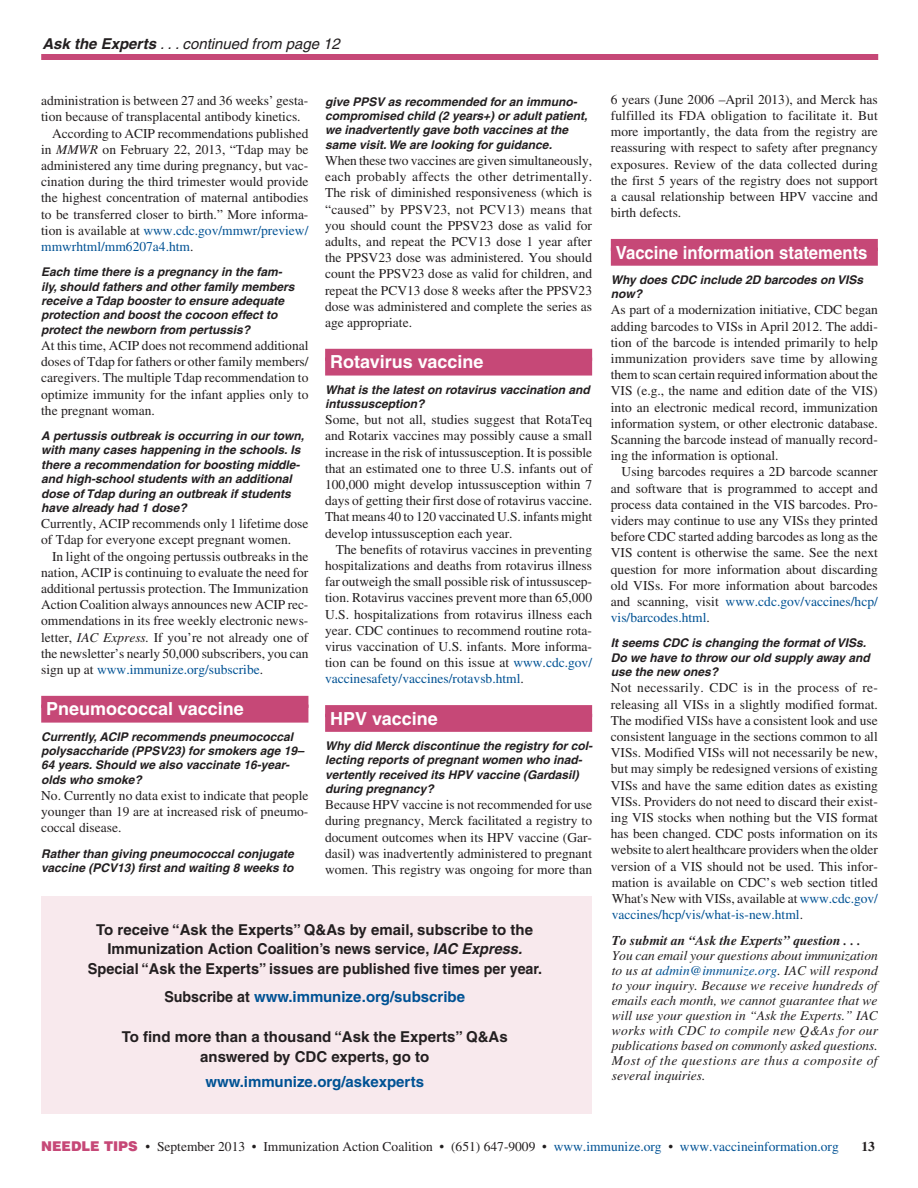
<style>
.page{position:relative;width:918px;height:1188px;background:#fff}
.page>*{position:absolute;margin:0;border:0;box-sizing:border-box;transform-origin:0 0}
.Vaccine_Highlights_s{font:700 18px "Helvetica";color:#fff}
.Vaccine_Highlights_s-2{font:700 18px "Helvetica";color:#fff;scale:.93 1}
.Question{font:700 15px/19.5px "Helvetica";color:#231f20;text-align:center}
.Question-2{font:700 15px "Helvetica";color:#005294}
.Header_left{font:italic 15px "Helvetica";color:#231f20}
.Answer{font:13.5px/16.2px "Times";color:#231f20;text-align:justify}
.body_indent__no_spac{font:13.5px/16.2px "Times";color:#231f20;text-align:justify}
.Italic_Note{font:italic 13.5px/15px "Times";letter-spacing:.035em;color:#231f20;text-align:justify}
.bulleted_text{font:italic 700 13.5px "Times";color:#231f20}
.t1{font:700 13.5px "Times";color:#231f20}
.Question-3{font:italic 700 12px/14.4px "Helvetica";color:#231f20}
.s1{font-weight:700}
.s2{font-style:italic}
.s3{color:#005294}
.s4{color:#231f20}
.s5{font-family:"Swiss 721 BT";font-weight:900;color:#c64877}
</style>
<div class="page">
<div style="left:41px;top:54px;width:837px;height:6px;background:#c64877"></div>
<div style="left:41px;top:696px;width:267px;height:12px;background:#c64877"></div>
<div style="left:41px;top:705px;width:267px;height:18px;background:#c64877"></div>
<div style="left:325px;top:349px;width:267px;height:12px;background:#c64877"></div>
<div style="left:325px;top:358px;width:267px;height:18px;background:#c64877"></div>
<div style="left:325px;top:705px;width:267px;height:12px;background:#c64877"></div>
<div style="left:325px;top:714px;width:267px;height:18px;background:#c64877"></div>
<div style="left:611px;top:239px;width:267px;height:12px;background:#c64877"></div>
<div style="left:611px;top:248px;width:267px;height:18px;background:#c64877"></div>
<div style="left:41px;top:896px;width:551px;height:217px;background:#f8e9ed"></div>
<p class="Header_left" style="left:42px;top:35px;width:299px"><span class="s1">Ask the Experts</span> . . . continued from page 12</p>
<p class="Answer" style="left:41px;top:93px;width:269px">administration is between 27 and 36 weeks’ gesta&shy;tion because of transplacental antibody kinetics.</p>
<p class="body_indent__no_spac" style="left:41px;top:125px;width:269px;text-indent:11px">According to ACIP recommendations published in <span class="s2">MMWR</span> on February 22, 2013, “Tdap may be administered any time during pregnancy, but vac&shy;cination during the third trimester would provide the highest concentration of maternal antibodies to be transferred closer to birth.” More informa&shy;tion is available at <span class="s3">www.cdc.gov/mmwr/preview/ mmwrhtml/mm6207a4.htm</span>.</p>
<p class="Question-3" style="left:41px;top:265px;width:255px">Each time there is a pregnancy in the fam&shy;ily, should fathers and other family members receive a Tdap booster to ensure adequate protection and boost the cocoon effect to protect the newborn from pertussis?</p>
<p class="Answer" style="left:41px;top:337px;width:269px">At this time, ACIP does not recommend additional doses of Tdap for fathers or other family members/ caregivers. The multiple Tdap recommendation to optimize immunity for the infant applies only to the pregnant woman.</p>
<p class="Question-3" style="left:41px;top:428px;width:264px">A pertussis outbreak is occurring in our town, with many cases happening in the schools. Is there a recommendation for boosting middle&shy;and high-school students with an additional dose of Tdap during an outbreak if students have already had 1 dose?</p>
<p class="Answer" style="left:41px;top:516px;width:269px">Currently, ACIP recommends only 1 lifetime dose of Tdap for everyone except pregnant women.</p>
<p class="body_indent__no_spac" style="left:41px;top:548px;width:269px;text-indent:11px">In light of the ongoing pertussis outbreaks in the nation, ACIP is continuing to evaluate the need for additional pertussis protection. The Immunization Action Coalition always announces new ACIP rec&shy;ommendations in its free weekly electronic news&shy;letter, <span class="s2">IAC Express.</span> If you’re not already one of the newsletter’s nearly 50,000 subscribers, you can sign up at <span class="s3">www.immunize.org/subscribe</span>.</p>
<p class="Vaccine_Highlights_s" style="left:46px;top:698px;width:199px">Pneumococcal vaccine</p>
<p class="Question-3" style="left:41px;top:729px;width:264px">Currently, ACIP recommends pneumococcal polysaccharide (PPSV23) for smokers age 19– 64 years. Should we also vaccinate 16-year&shy;olds who smoke?</p>
<p class="Answer" style="left:41px;top:787px;width:269px">No. Currently no data exist to indicate that people younger than 19 are at increased risk of pneumo&shy;coccal disease.</p>
<p class="Question-3" style="left:41px;top:846px;width:254px">Rather than giving pneumococcal conjugate vaccine (PCV13) first and waiting 8 weeks to</p>
<p class="Question-3" style="left:325px;top:94px;width:264px">give PPSV as recommended for an immuno&shy;compromised child (2 years+) or adult patient, we inadvertently gave both vaccines at the same visit. We are looking for guidance.</p>
<p class="Answer" style="left:325px;top:152px;width:269px">When these two vaccines are given simultaneously, each probably affects the other detrimentally.<br>The risk of diminished responsiveness (which is “caused” by PPSV23, not PCV13) means that you should count the PPSV23 dose as valid for adults, and repeat the PCV13 dose 1 year after the PPSV23 dose was administered. You should count the PPSV23 dose as valid for children, and repeat the PCV13 dose 8 weeks after the PPSV23 dose was administered and complete the series as age appropriate.</p>
<p class="Vaccine_Highlights_s" style="left:330px;top:351px;width:155px">Rotavirus vaccine</p>
<p class="Question-3" style="left:325px;top:382px;width:266px">What is the latest on rotavirus vaccination and intussusception?</p>
<p class="Answer" style="left:325px;top:411px;width:269px">Some, but not all, studies suggest that RotaTeq and Rotarix vaccines may possibly cause a small increase in the risk of intussusception. It is possible that an estimated one to three U.S. infants out of 100,000 might develop intussusception within 7 days of getting their first dose of rotavirus vaccine.<br>That means 40 to 120 vaccinated U.S. infants might develop intussusception each year.</p>
<p class="body_indent__no_spac" style="left:325px;top:541px;width:269px;text-indent:11px">The benefits of rotavirus vaccines in preventing hospitalizations and deaths from rotavirus illness far outweigh the small possible risk of intussuscep&shy;tion. Rotavirus vaccines prevent more than 65,000<br>U.S. hospitalizations from rotavirus illness each year. CDC continues to recommend routine rota&shy;virus vaccination of U.S. infants. More informa&shy;tion can be found on this issue at <span class="s3">www.cdc.gov/ vaccinesafety/vaccines/rotavsb.html</span>.</p>
<p class="Vaccine_Highlights_s" style="left:330px;top:707px;width:109px">HPV vaccine</p>
<p class="Question-3" style="left:325px;top:738px;width:269px">Why did Merck discontinue the registry for col&shy;lecting reports of pregnant women who inad&shy;vertently received its HPV vaccine (Gardasil) during pregnancy?</p>
<p class="Answer" style="left:325px;top:797px;width:269px">Because HPV vaccine is not recommended for use during pregnancy, Merck facilitated a registry to document outcomes when its HPV vaccine (Gar&shy;dasil) was inadvertently administered to pregnant women. This registry was ongoing for more than</p>
<p class="Question" style="left:88px;top:919px;width:456px">To receive “Ask the Experts” Q&amp;As by email, subscribe to the<br>Immunization Action Coalition’s news service, <span class="s2">IAC Express.<br></span>Special “Ask the Experts” issues are published five times per year.</p>
<p class="Question-2" style="left:164px;top:988px;width:302px"><span class="s4">Subscribe at</span> www.immunize.org/subscribe</p>
<p class="Question" style="left:122px;top:1027px;width:387px">To find more than a thousand “Ask the Experts” Q&amp;As answered by CDC experts, go to</p>
<p class="Question-2" style="left:205px;top:1073px;width:220px">www.immunize.org/askexperts</p>
<p class="Answer" style="left:611px;top:91px;width:269px">6 years (June 2006 –April 2013), and Merck has fulfilled its FDA obligation to facilitate it. But more importantly, the data from the registry are reassuring with respect to safety after pregnancy exposures. Review of the data collected during the first 5 years of the registry does not support a causal relationship between HPV vaccine and birth defects.</p>
<p class="Vaccine_Highlights_s-2" style="left:616px;top:241px;width:272px">Vaccine information statements</p>
<p class="Question-3" style="left:611px;top:272px;width:254px">Why does CDC include 2D barcodes on VISs now?</p>
<p class="Answer" style="left:611px;top:302px;width:269px">As part of a modernization initiative, CDC began adding barcodes to VISs in April 2012. The addi&shy;tion of the barcode is intended primarily to help immunization providers save time by allowing them to scan certain required information about the VIS (e.g., the name and edition date of the VIS) into an electronic medical record, immunization information system, or other electronic database.<br>Scanning the barcode instead of manually record&shy;ing the information is optional.</p>
<p class="body_indent__no_spac" style="left:611px;top:464px;width:269px;text-indent:11px">Using barcodes requires a 2D barcode scanner and software that is programmed to accept and process data contained in the VIS barcodes. Pro&shy;viders may continue to use any VISs they printed before CDC started adding barcodes as long as the VIS content is otherwise the same. See the next question for more information about discarding old VISs. For more information about barcodes and scanning, visit <span class="s3">www.cdc.gov/vaccines/hcp/ vis/barcodes.html</span>.</p>
<p class="Question-3" style="left:611px;top:636px;width:260px">It seems CDC is changing the format of VISs.<br>Do we have to throw our old supply away and use the new ones?</p>
<p class="Answer" style="left:611px;top:680px;width:269px">Not necessarily. CDC is in the process of re&shy;releasing all VISs in a slightly modified format.<br>The modified VISs have a consistent look and use consistent language in the sections common to all VISs. Modified VISs will not necessarily be new, but may simply be redesigned versions of existing VISs and have the same edition dates as existing VISs. Providers do not need to discard their exist&shy;ing VIS stocks when nothing but the VIS format has been changed. CDC posts information on its website to alert healthcare providers when the older version of a VIS should not be used. This infor&shy;mation is available on CDC’s web section titled What's New with VISs, available at <span class="s3">www.cdc.gov/ vaccines/hcp/vis/what-is-new.html</span>.</p>
<p class="bulleted_text" style="left:612px;top:932px;width:251px">To submit an “Ask the Experts” question . . .</p>
<p class="Italic_Note" style="left:612px;top:948px;width:268px">You can email your questions about immunization to us at <span class="s3">admin@immunize.org</span>. IAC will respond to your inquiry. Because we receive hundreds of emails each month, we cannot guarantee that we will use your question in “Ask the Experts.” IAC works with CDC to compile new Q&amp;As for our publications based on commonly asked questions.<br>Most of the questions are thus a composite of several inquiries.</p>
<p class="Answer" style="left:41px;top:1138px;width:799px"><span class="s5">NEEDLE TIPS</span> • September 2013 • Immunization Action Coalition • (651) 647-9009 • <span class="s3">www.immunize.org</span> • <span class="s3">www.vaccineinformation.org</span></p>
<p class="t1" style="left:861px;top:1138px;width:15px">13</p>
</div>
